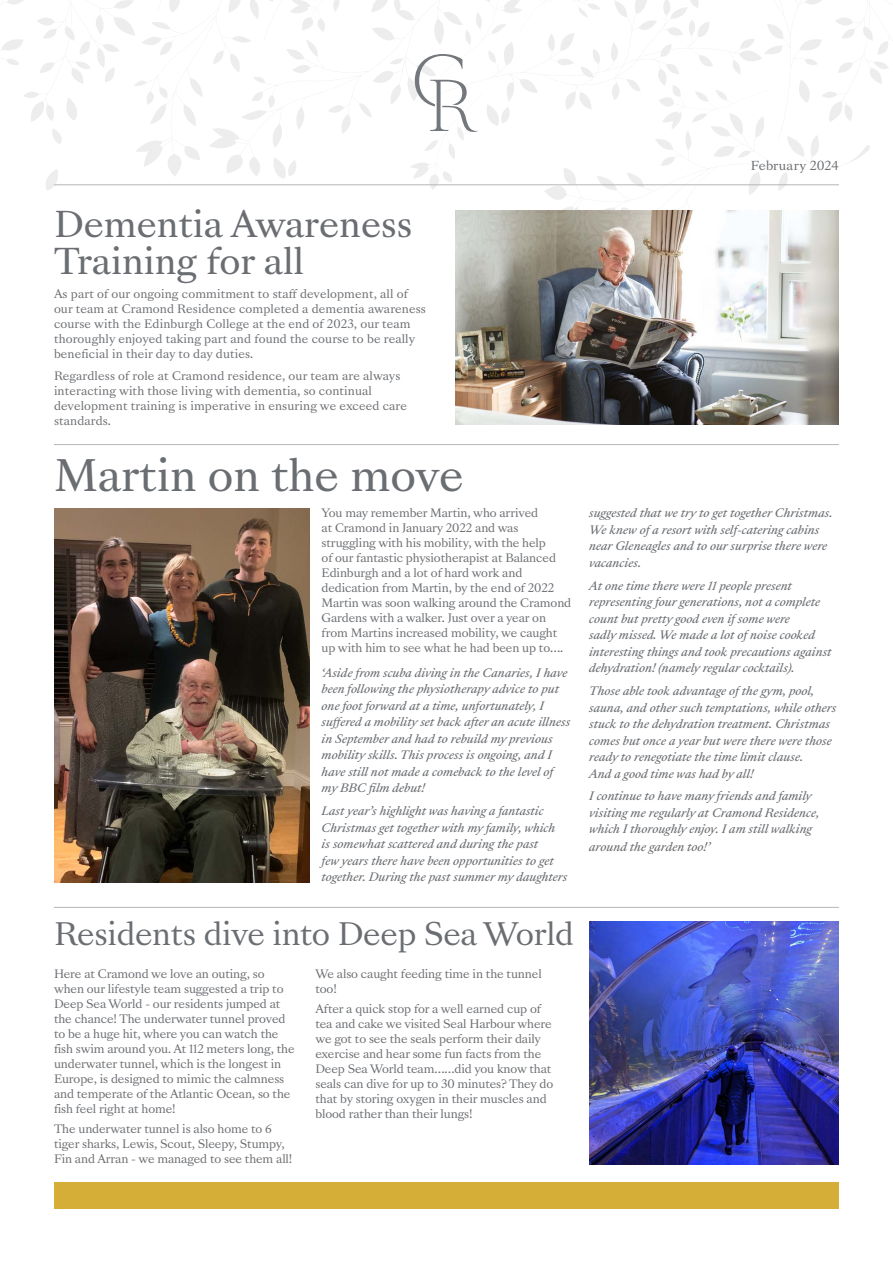
<style>
.page{position:relative;width:893px;height:1263px;background:#fff}
.page>*{position:absolute;margin:0;border:0;box-sizing:border-box;transform-origin:0 0}
.t1{font:42px "Sang Bleu Versailles";color:#6a6d71}
.t2{font:34.5px/37.5px "Sang Bleu Versailles";color:#6a6d71}
.t3{font:30px "Sang Bleu Versailles";letter-spacing:-.01em;color:#6a6d71}
.t4{font:12px "Sang Bleu Versailles";letter-spacing:.01em;color:#6a6d71}
.t5{font:italic 11.25px/16.5px "Sang Bleu Versailles";color:#6a6d71}
.t6{font:11.25px/15px "Sang Bleu Versailles";letter-spacing:-.01em;color:#6a6d71}
.t7{font:11.25px/15px "Sang Bleu Versailles";letter-spacing:.01em;color:#6a6d71}
</style>
<div class="page">
<svg style="left:1px;top:0;width:892px;height:210px"></svg>
<hr style="left:54px;top:185px;width:785px;height:1px;background:#b7b5b7">
<img style="left:54px;top:509px;width:255px;height:374px">
<hr style="left:54px;top:444px;width:785px;height:1px;background:#b7b5b7">
<hr style="left:54px;top:907px;width:785px;height:1px;background:#b7b5b7">
<img style="left:455px;top:210px;width:384px;height:214px">
<img style="left:589px;top:922px;width:250px;height:242px">
<div style="left:54px;top:1183px;width:785px;height:26px;background:#d4ae36"></div>
<h2 class="t2" style="left:54px;top:206px;width:360px">Dementia Awareness<br>Training for all</h2>
<p class="t7" style="left:54px;top:287px;width:373px">As part of our ongoing commitment to staff development, all of our team at Cramond Residence completed a dementia awareness course with the Edinburgh College at the end of 2023, our team thoroughly enjoyed taking part and found the course to be really beneficial in their day to day duties.</p>
<p class="t7" style="left:54px;top:368px;width:354px">Regardless of role at Cramond residence, our team are always interacting with those living with dementia, so continual development training is imperative in ensuring we exceed care standards.</p>
<h1 class="t1" style="left:54px;top:446px;width:411px">Martin on the move</h1>
<p class="t6" style="left:322px;top:506px;width:251px">You may remember Martin, who arrived<br>at Cramond in January 2022 and was struggling with his mobility, with the help<br>of our fantastic physiotherapist at Balanced Edinburgh and a lot of hard work and dedication from Martin, by the end of 2022<br>Martin was soon walking around the Cramond Gardens with a walker. Just over a year on from Martins increased mobility, we caught up with him to see what he had been up to….</p>
<p class="t5" style="left:322px;top:664px;width:250px">‘Aside from scuba diving in the Canaries, I have been following the physiotherapy advice to put one foot forward at a time, unfortunately, I suffered a mobility set back after an acute illness in September and had to rebuild my previous mobility skills. This process is ongoing, and I have still not made a comeback to the level of my BBC film debut!</p>
<p class="t5" style="left:322px;top:803px;width:247px">Last year’s highlight was having a fantastic Christmas get together with my family, which<br>is somewhat scattered and during the past<br>few years there have been opportunities to get together. During the past summer my daughters</p>
<h3 class="t3" style="left:54px;top:912px;width:521px">Residents dive into Deep Sea World</h3>
<p class="t6" style="left:54px;top:967px;width:242px">Here at Cramond we love an outing, so when our lifestyle team suggested a trip to Deep Sea World - our residents jumped at the chance! The underwater tunnel proved to be a huge hit, where you can watch the fish swim around you. At 112 meters long, the underwater tunnel, which is the longest in Europe, is designed to mimic the calmness and temperate of the Atlantic Ocean, so the fish feel right at home!</p>
<p class="t6" style="left:54px;top:1122px;width:240px">The underwater tunnel is also home to 6 tiger sharks, Lewis, Scout, Sleepy, Stumpy,<br>Fin and Arran - we managed to see them all!</p>
<p class="t6" style="left:315px;top:967px;width:228px">We also caught feeding time in the tunnel too!</p>
<p class="t6" style="left:315px;top:1002px;width:239px">After a quick stop for a well earned cup of tea and cake we visited Seal Harbour where we got to see the seals perform their daily exercise and hear some fun facts from the Deep Sea World team……did you know that seals can dive for up to 30 minutes? They do that by storing oxygen in their muscles and blood rather than their lungs!</p>
<p class="t4" style="left:751px;top:157px;width:90px">February 2024</p>
<p class="t5" style="left:589px;top:505px;width:245px">suggested that we try to get together Christmas.<br>We knew of a resort with self-catering cabins near Gleneagles and to our surprise there were vacancies.</p>
<p class="t5" style="left:589px;top:577px;width:244px">At one time there were 11 people present representing four generations, not a complete count but pretty good even if some were<br>sadly missed. We made a lot of noise cooked interesting things and took precautions against dehydration! (namely regular cocktails).</p>
<p class="t5" style="left:589px;top:683px;width:249px">Those able took advantage of the gym, pool, sauna, and other such temptations, while others stuck to the dehydration treatment. Christmas comes but once a year but were there were those ready to renegotiate the time limit clause.<br>And a good time was had by all!</p>
<p class="t5" style="left:589px;top:788px;width:232px">I continue to have many friends and family visiting me regularly at Cramond Residence, which I thoroughly enjoy. I am still walking</p>
<p class="t5" style="left:589px;top:839px;width:122px">around the garden too!’</p>
</div>
